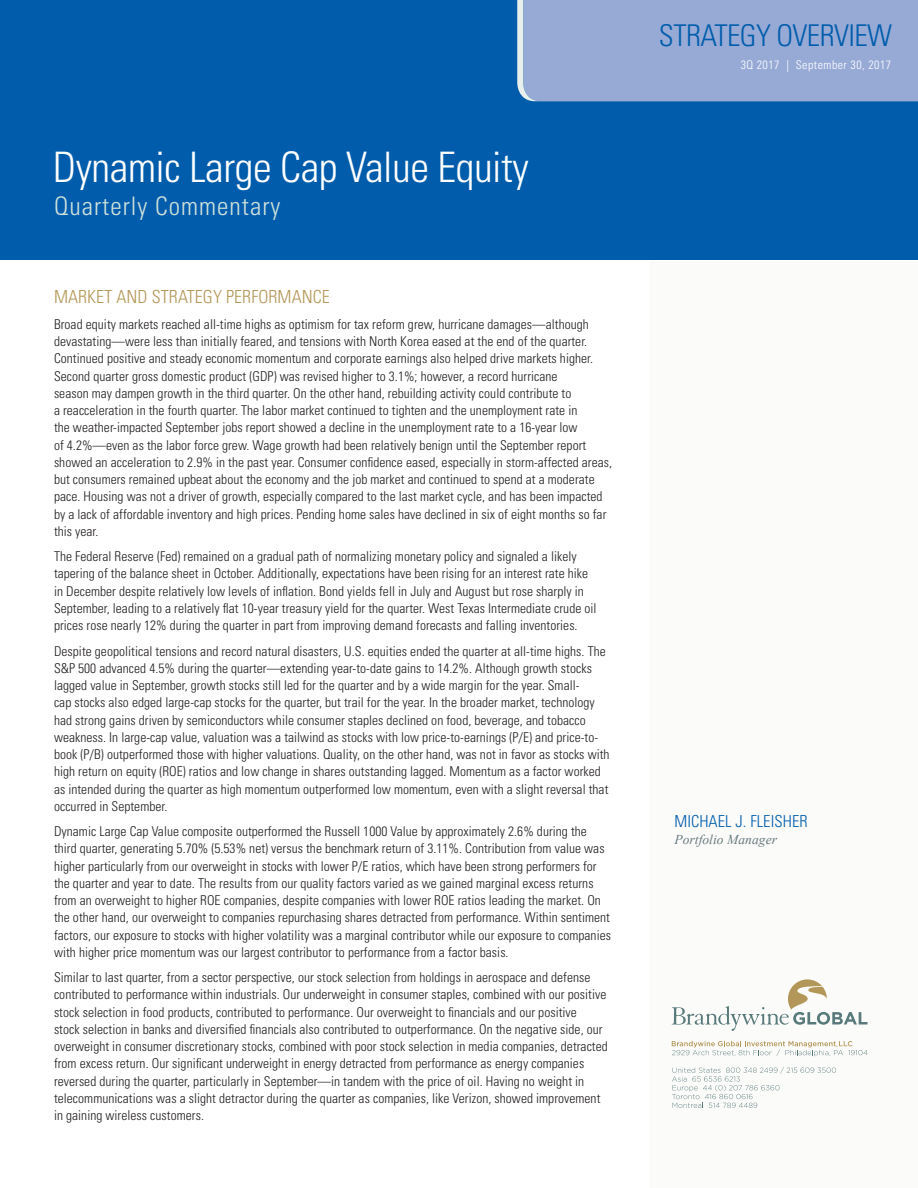
<style>
.page{position:relative;width:918px;height:1188px;background:#fff}
.page>*{position:absolute;margin:0;border:0;box-sizing:border-box;transform-origin:0 0}
.WHITE_PAPER_TITLE{font:300 condensed 42px "Univers LT Std";letter-spacing:-.01em;color:#fff}
.t1{font:300 condensed 30px "Univers LT Std";letter-spacing:-.02em;color:#015dac}
.WHITE_PAPER_SUBTITLE{font:300 condensed 25.5px "Univers LT Std";letter-spacing:.04em;color:#cde1db}
.FOOTNOTES{font:300 condensed 18px "Univers LT Std";letter-spacing:.005em;color:#b39758}
.SIDEBAR_TEXT{font:300 condensed 16.5px "Univers LT Std";letter-spacing:.005em;color:#015dac}
.BODY_TEXT{font:300 condensed 13.5px/17.2px "Univers LT Std";letter-spacing:.005em;color:#231f20}
.SIDEBAR_TEXT-2{font:italic 13.5px "Times New Roman";letter-spacing:.005em;color:#687a7f}
.t2{font:300 condensed 12px "Univers LT Std";letter-spacing:.04em;color:#fff}
</style>
<div class="page">
<div style="left:0;top:0;width:918px;height:260px;background:#015dac"></div>
<div style="left:517px;top:0;width:401px;height:101px;background:#97aad6"></div>
<div style="left:650px;top:261px;width:268px;height:927px;background:#fbfbf9"></div>
<svg style="left:672px;top:979px;width:196px;height:52px"></svg>
<svg style="left:672px;top:1041px;width:196px;height:15px"></svg>
<svg style="left:672px;top:1067px;width:164px;height:41px"></svg>
<p class="WHITE_PAPER_TITLE" style="left:53px;top:142px;width:478px">Dynamic Large Cap Value Equity</p>
<p class="WHITE_PAPER_SUBTITLE" style="left:54px;top:190px;width:228px">Quarterly Commentary</p>
<p class="FOOTNOTES" style="left:54px;top:286px;width:277px">MARKET AND STRATEGY PERFORMANCE</p>
<p class="BODY_TEXT" style="left:54px;top:315px;width:560px">Broad equity markets reached all-time highs as optimism for tax reform grew, hurricane damages—although devastating—were less than initially feared, and tensions with North Korea eased at the end of the quarter.<br>Continued positive and steady economic momentum and corporate earnings also helped drive markets higher.<br>Second quarter gross domestic product (GDP) was revised higher to 3.1%; however, a record hurricane<br>season may dampen growth in the third quarter. On the other hand, rebuilding activity could contribute to<br>a reacceleration in the fourth quarter. The labor market continued to tighten and the unemployment rate in<br>the weather-impacted September jobs report showed a decline in the unemployment rate to a 16-year low<br>of 4.2%—even as the labor force grew. Wage growth had been relatively benign until the September report showed an acceleration to 2.9% in the past year. Consumer confidence eased, especially in storm-affected areas, but consumers remained upbeat about the economy and the job market and continued to spend at a moderate pace. Housing was not a driver of growth, especially compared to the last market cycle, and has been impacted by a lack of affordable inventory and high prices. Pending home sales have declined in six of eight months so far this year.</p>
<p class="BODY_TEXT" style="left:54px;top:548px;width:544px">The Federal Reserve (Fed) remained on a gradual path of normalizing monetary policy and signaled a likely tapering of the balance sheet in October. Additionally, expectations have been rising for an interest rate hike in December despite relatively low levels of inflation. Bond yields fell in July and August but rose sharply in September, leading to a relatively flat 10-year treasury yield for the quarter. West Texas Intermediate crude oil prices rose nearly 12% during the quarter in part from improving demand forecasts and falling inventories.</p>
<p class="BODY_TEXT" style="left:54px;top:642px;width:557px">Despite geopolitical tensions and record natural disasters, U.S. equities ended the quarter at all-time highs. The S&amp;P 500 advanced 4.5% during the quarter—extending year-to-date gains to 14.2%. Although growth stocks lagged value in September, growth stocks still led for the quarter and by a wide margin for the year. Small-<br>cap stocks also edged large-cap stocks for the quarter, but trail for the year. In the broader market, technology had strong gains driven by semiconductors while consumer staples declined on food, beverage, and tobacco weakness. In large-cap value, valuation was a tailwind as stocks with low price-to-earnings (P/E) and price-to&shy;book (P/B) outperformed those with higher valuations. Quality, on the other hand, was not in favor as stocks with high return on equity (ROE) ratios and low change in shares outstanding lagged. Momentum as a factor worked as intended during the quarter as high momentum outperformed low momentum, even with a slight reversal that occurred in September.</p>
<p class="BODY_TEXT" style="left:54px;top:823px;width:559px">Dynamic Large Cap Value composite outperformed the Russell 1000 Value by approximately 2.6% during the third quarter, generating 5.70% (5.53% net) versus the benchmark return of 3.11%. Contribution from value was higher particularly from our overweight in stocks with lower P/E ratios, which have been strong performers for the quarter and year to date. The results from our quality factors varied as we gained marginal excess returns from an overweight to higher ROE companies, despite companies with lower ROE ratios leading the market. On the other hand, our overweight to companies repurchasing shares detracted from performance. Within sentiment factors, our exposure to stocks with higher volatility was a marginal contributor while our exposure to companies with higher price momentum was our largest contributor to performance from a factor basis.</p>
<p class="BODY_TEXT" style="left:54px;top:969px;width:555px">Similar to last quarter, from a sector perspective, our stock selection from holdings in aerospace and defense contributed to performance within industrials. Our underweight in consumer staples, combined with our positive stock selection in food products, contributed to performance. Our overweight to financials and our positive<br>stock selection in banks and diversified financials also contributed to outperformance. On the negative side, our overweight in consumer discretionary stocks, combined with poor stock selection in media companies, detracted from excess return. Our significant underweight in energy detracted from performance as energy companies reversed during the quarter, particularly in September—in tandem with the price of oil. Having no weight in telecommunications was a slight detractor during the quarter as companies, like Verizon, showed improvement in gaining wireless customers.</p>
<h2 class="t1" style="left:659px;top:17px;width:235px">STRATEGY OVERVIEW</h2>
<p class="t2" style="left:741px;top:57px;width:152px">3Q 2017 | September 30, 2017</p>
<p class="SIDEBAR_TEXT" style="left:674px;top:811px;width:135px">MICHAEL J. FLEISHER</p>
<p class="SIDEBAR_TEXT-2" style="left:674px;top:830px;width:104px">Portfolio Manager</p>
</div>
